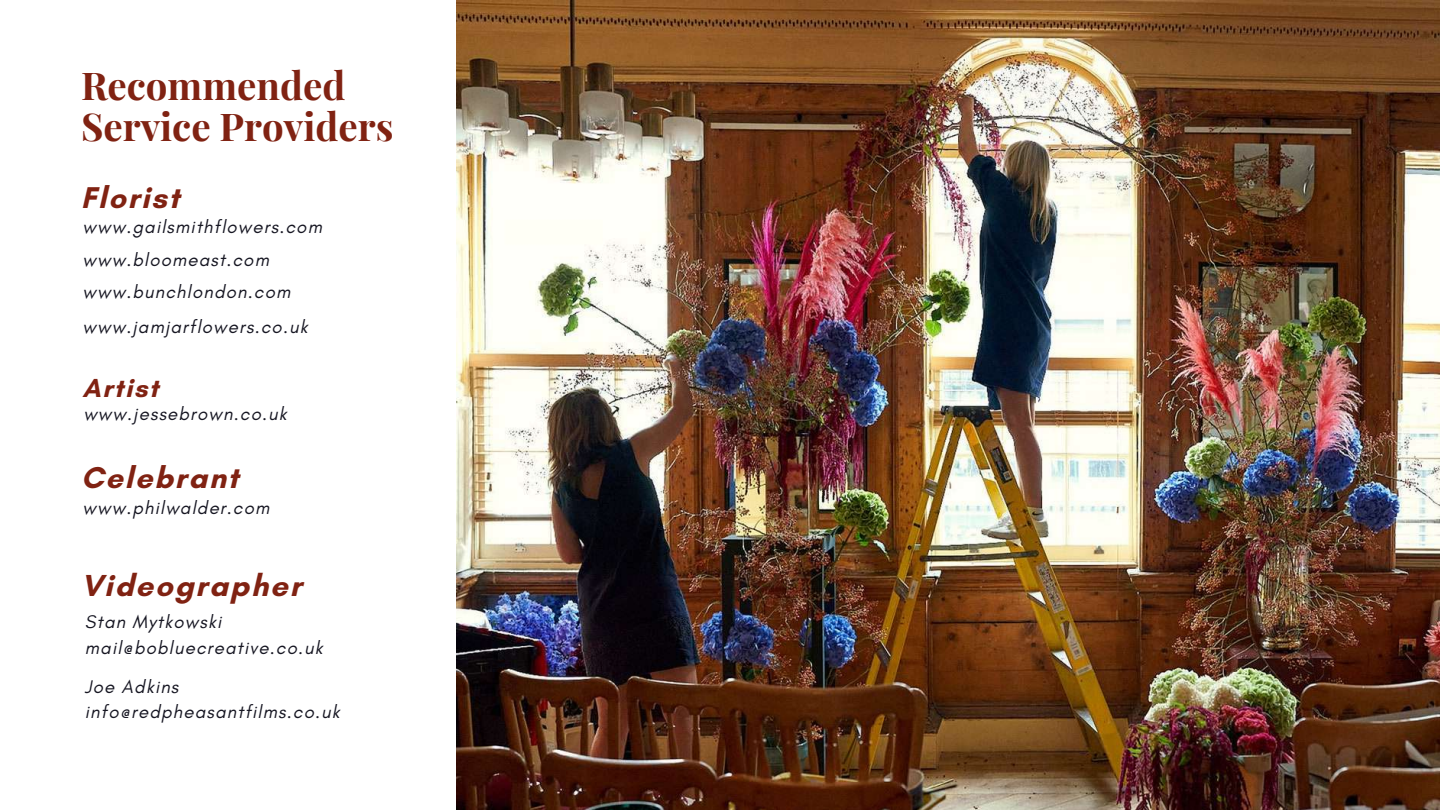
<style>
.page{position:relative;width:1440px;height:810px;background:#fff}
.page>*{position:absolute;margin:0;border:0;box-sizing:border-box;transform-origin:0 0}
.t1{font:700 38.4px/40.5px "Playfair Display";color:#802212}
.t2{font:700 31px "Glacial Indifference";letter-spacing:.06em;color:#802212}
.t3{font:700 30.6px "Glacial Indifference";letter-spacing:.06em;color:#802212}
.t4{font:700 26.6px "Glacial Indifference";letter-spacing:.06em;color:#802212}
.t5{font:italic 18.6px/32.6px "Glacial Indifference";letter-spacing:.06em;color:#161622}
</style>
<div class="page">
<img style="left:457px;top:0;width:983px;height:810px">
<h1 class="t1" style="left:81px;top:64px;width:314px">Recommended<br>Service Providers</h1>
<h3 class="t3" style="left:81px;top:179px;width:100px">Florist</h3>
<p class="t5" style="left:82px;top:210px;width:241px">www.gailsmithflowers.com www.bloomeast.com www.bunchlondon.com</p>
<p class="t5" style="left:82px;top:310px;width:227px">www.jamjarflowers.co.uk</p>
<h3 class="t4" style="left:82px;top:372px;width:77px">Artist</h3>
<p class="t5" style="left:83px;top:398px;width:205px">www.jessebrown.co.uk</p>
<h3 class="t3" style="left:81px;top:459px;width:159px">Celebrant</h3>
<p class="t5" style="left:82px;top:492px;width:188px">www.philwalder.com</p>
<h2 class="t2" style="left:81px;top:566px;width:222px">Videographer</h2>
<p class="t5" style="left:85px;top:609px;width:239px;line-height:25.5px">Stan Mytkowski mail@bobluecreative.co.uk</p>
<p class="t5" style="left:85px;top:673px;width:256px;line-height:25.5px">Joe Adkins info@redpheasantfilms.co.uk</p>
</div>
